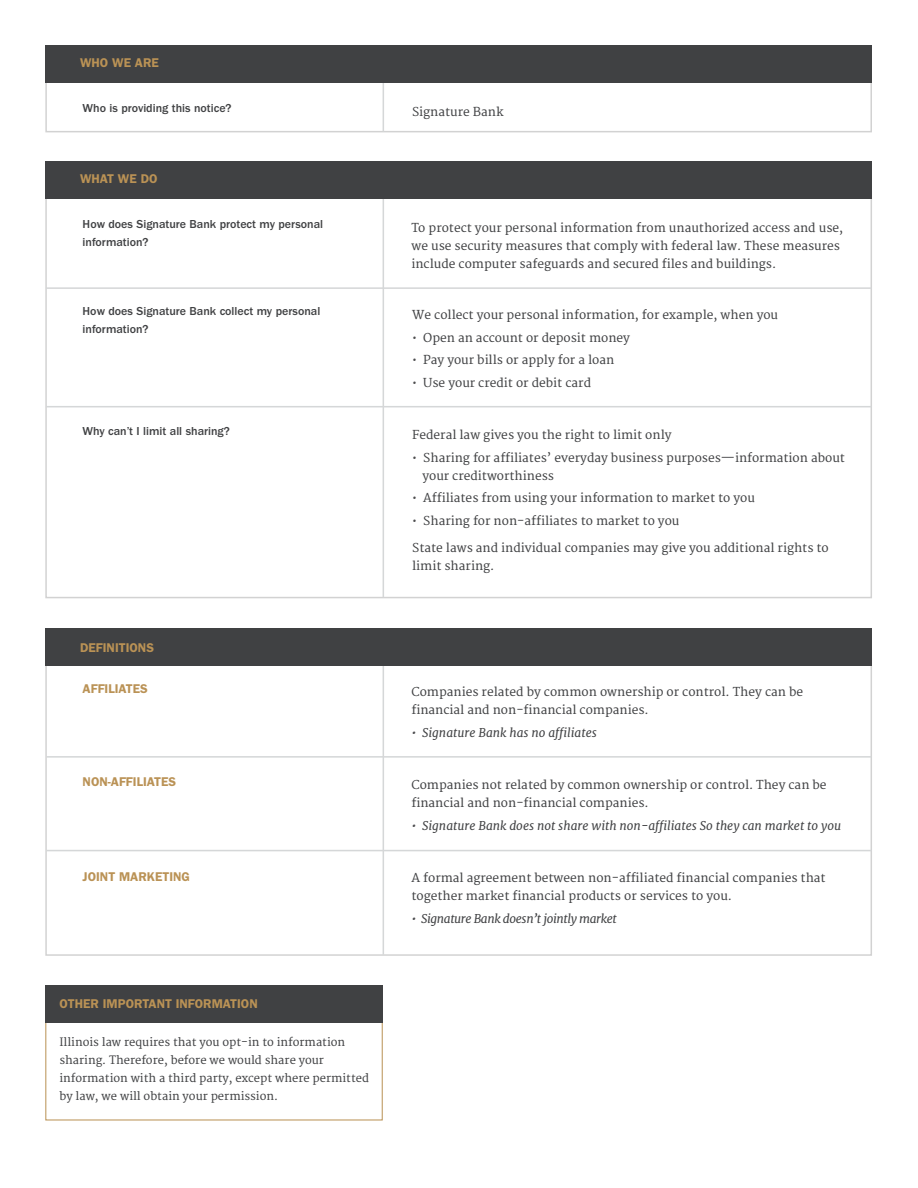
<style>
.page{position:relative;width:918px;height:1188px;background:#fff}
.page>*{position:absolute;margin:0;border:0;box-sizing:border-box;transform-origin:0 0}
.t1{font:600 12.75px "ITC Franklin Gothic Std";color:#ba9255}
.t2{font:600 12.3px "ITC Franklin Gothic Std";color:#ba9255}
.t3{font:12px/18px "Merriweather";color:#404143}
.t4{font:500 12px/18px "ITC Franklin Gothic Std";color:#404143}
.t5{font:italic 12px "Merriweather";color:#404143}
.t6{font:italic 12px "Merriweather";letter-spacing:-.03em;color:#404143}
.t7{font:11.25px/18px "Merriweather";color:#404143}
.s1{color:#4d4d4f}
</style>
<div class="page">
<div style="left:45px;top:74px;width:827px;height:58px;border:2px solid #d2d2d2"></div>
<hr style="left:383px;top:82px;width:1px;height:50px;background:#d5d7d8">
<div style="left:45px;top:45px;width:827px;height:37px;background:#404143"></div>
<div style="left:45px;top:191px;width:827px;height:407px;background:#fff;border:2px solid #d2d2d2"></div>
<hr style="left:46px;top:287px;width:826px;height:2px;background:#d5d7d8">
<hr style="left:46px;top:406px;width:826px;height:1px;background:#d5d7d8">
<hr style="left:383px;top:198px;width:1px;height:399px;background:#d5d7d8">
<div style="left:45px;top:161px;width:827px;height:37px;background:#404143"></div>
<div style="left:45px;top:658px;width:827px;height:298px;background:#fff;border:2px solid #d2d2d2"></div>
<hr style="left:383px;top:665px;width:1px;height:290px;background:#d5d7d8">
<div style="left:45px;top:628px;width:827px;height:38px;background:#404143"></div>
<hr style="left:46px;top:756px;width:826px;height:2px;background:#d5d7d8">
<hr style="left:46px;top:850px;width:826px;height:1px;background:#d5d7d8">
<div style="left:45px;top:1005px;width:338px;height:115px;border:1px solid #ba9255"></div>
<div style="left:45px;top:985px;width:338px;height:37px;background:#404143"></div>
<p class="t2" style="left:80px;top:55px;width:77px">WHO WE ARE</p>
<p class="t4" style="left:83px;top:99px;width:151px">Who is providing this notice?</p>
<p class="t3" style="left:412px;top:103px;width:93px">Signature Bank</p>
<p class="t1" style="left:80px;top:171px;width:79px">WHAT WE DO</p>
<p class="t2" style="left:80px;top:171px;width:77px">WHO WE ARE</p>
<p class="t4" style="left:83px;top:215px;width:242px">How does Signature Bank protect my personal information?</p>
<p class="t3" style="left:411px;top:219px;width:433px">To protect your personal information from unauthorized access and use, we use security measures that comply with federal law. These measures include computer safeguards and secured files and buildings.</p>
<p class="t4" style="left:83px;top:303px;width:239px">How does Signature Bank collect my personal information?</p>
<p class="t3" style="left:412px;top:306px;width:368px">We collect your personal information, for example, when you</p>
<p class="t3" style="left:412px;top:329px;width:219px"><span class="s1">•</span> Open an account or deposit money</p>
<p class="t3" style="left:412px;top:352px;width:204px"><span class="s1">•</span> Pay your bills or apply for a loan</p>
<p class="t3" style="left:412px;top:374px;width:180px"><span class="s1">•</span> Use your credit or debit card</p>
<p class="t4" style="left:83px;top:423px;width:149px">Why can’t I limit all sharing?</p>
<p class="t3" style="left:412px;top:426px;width:261px">Federal law gives you the right to limit only</p>
<p class="t3" style="left:422px;top:449px;width:424px;text-indent:-10px"><span class="s1">•</span> Sharing for affiliates’ everyday business purposes—information about your creditworthiness</p>
<p class="t3" style="left:412px;top:490px;width:344px"><span class="s1">•</span> Affiliates from using your information to market to you</p>
<p class="t3" style="left:412px;top:512px;width:269px"><span class="s1">•</span> Sharing for non-affiliates to market to you</p>
<p class="t3" style="left:412px;top:539px;width:418px">State laws and individual companies may give you additional rights to limit sharing.</p>
<p class="t1" style="left:80px;top:640px;width:75px">DEFINITIONS</p>
<p class="t1" style="left:83px;top:681px;width:67px">AFFILIATES</p>
<p class="t1" style="left:83px;top:774px;width:95px">NON-AFFILIATES</p>
<p class="t3" style="left:411px;top:683px;width:393px">Companies related by common ownership or control. They can be financial and non-financial companies.</p>
<p class="t5" style="left:411px;top:725px;width:187px"><span class="s1">•</span> Signature Bank has no affiliates</p>
<p class="t3" style="left:411px;top:777px;width:417px">Companies not related by common ownership or control. They can be financial and non-financial companies.</p>
<p class="t5" style="left:411px;top:818px;width:431px"><span class="s1">•</span> Signature Bank does not share with non-affiliates So they can market to you</p>
<p class="t1" style="left:83px;top:869px;width:109px">JOINT MARKETING</p>
<p class="t3" style="left:411px;top:869px;width:416px">A formal agreement between non-affiliated financial companies that together market financial products or services to you.</p>
<p class="t6" style="left:411px;top:911px;width:207px"><span class="s1">•</span> Signature Bank doesn’t jointly market</p>
<p class="t1" style="left:60px;top:996px;width:200px">OTHER IMPORTANT INFORMATION</p>
<p class="t7" style="left:59px;top:1034px;width:311px">Illinois law requires that you opt-in to information sharing. Therefore, before we would share your information with a third party, except where permitted by law, we will obtain your permission.</p>
</div>
